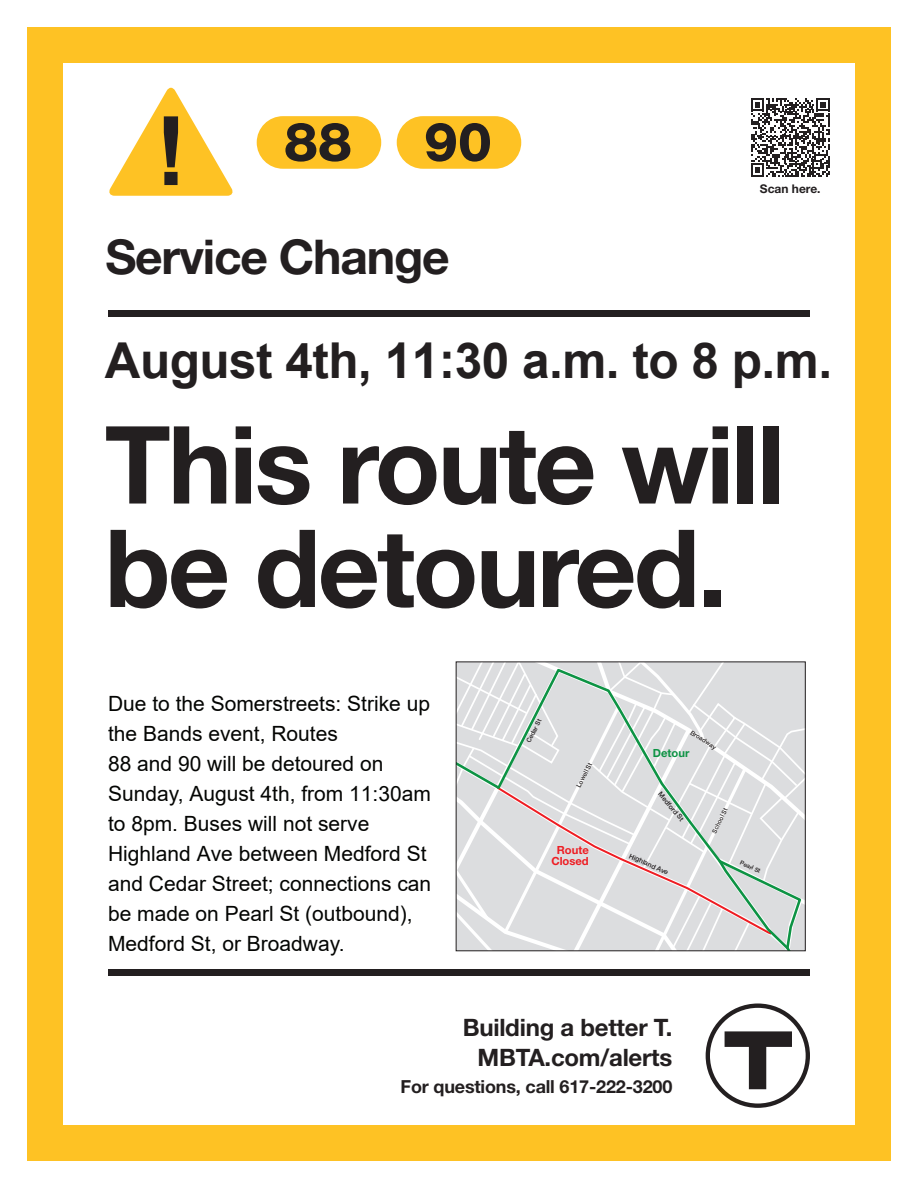
<style>
.page{position:relative;width:918px;height:1188px;background:#fff}
.page>*{position:absolute;margin:0;border:0;box-sizing:border-box;transform-origin:0 0}
.t1{font:700 108px/103.5px "Helvetica Neue LT Std";letter-spacing:-.025em;color:#231f20}
.t2{font:800 54px "Helvetica Neue LT Std";color:#231f20}
.t3{font:700 49.5px "Arial";letter-spacing:-.01em;color:#231f20}
.t4{font:700 48px "Helvetica Neue LT Std";letter-spacing:-.025em;color:#231f20}
.t5{font:700 24px/30px "Helvetica Neue LT Std";letter-spacing:-.01em;color:#231f20;text-align:right}
.t6{font:21px/30px "Arial";color:#040503}
.t7{font:700 18px "Helvetica Neue LT Std";letter-spacing:-.01em;color:#231f20}
.t8{font:700 12px "Helvetica Neue LT Std";color:#231f20}
.t9{font:700 11.25px/11.6px "Helvetica Neue LT Std";color:#ee1d23;text-align:center}
.t10{font:700 11.25px "Helvetica Neue LT Std";color:#0d9344}
.t11{font:500 6.9px "Helvetica Neue LT Std";color:#231f20}
.t12{font:500 6.3px "Helvetica Neue LT Std";color:#231f20}
.t13{font:500 6px "Helvetica Neue LT Std";color:#231f20}
</style>
<div class="page">
<div style="left:27px;top:27px;width:864px;height:1134px;border:36px solid #fec224"></div>
<div style="left:108px;top:969px;width:702px;height:7px;background:#231f20"></div>
<svg style="left:706px;top:1004px;width:104px;height:104px"></svg>
<svg style="left:109px;top:88px;width:124px;height:108px"></svg>
<svg style="left:751px;top:98px;width:79px;height:79px"></svg>
<svg style="left:458px;top:664px;width:346px;height:285px;background:#dbdede"></svg>
<div style="left:456px;top:662px;width:350px;height:289px;border:1px solid #231f20"></div>
<div style="left:108px;top:310px;width:702px;height:7px;background:#231f20"></div>
<div style="left:257px;top:116px;width:124px;height:53px;background:#fec224;border-radius:26px"></div>
<div style="left:397px;top:116px;width:124px;height:53px;background:#fec224;border-radius:26px"></div>
<h2 class="t2" style="left:284px;top:110px;width:70px">88</h2>
<h2 class="t2" style="left:424px;top:110px;width:70px">90</h2>
<h3 class="t4" style="left:105px;top:227px;width:346px">Service Change</h3>
<p class="t8" style="left:760px;top:182px;width:62px">Scan here.</p>
<h3 class="t3" style="left:105px;top:326px;width:729px">August 4th, 11:30 a.m. to 8 p.m.</h3>
<h1 class="t1" style="left:105px;top:411px;width:681px">This route will be detoured.</h1>
<p class="t6" style="left:108px;top:689px;width:325px">Due to the Somerstreets: Strike up the Bands event, Routes<br>88 and 90 will be detoured on<br>Sunday, August 4th, from 11:30am to 8pm. Buses will not serve<br>Highland Ave between Medford St and Cedar Street; connections can be made on Pearl St (outbound),<br>Medford St, or Broadway.</p>
<p class="t12" style="left:525px;top:741px;width:27px;rotate:-63deg">Cedar St</p>
<p class="t12" style="left:575px;top:785px;width:28px;rotate:-63deg">Lowell St</p>
<p class="t12" style="left:693px;top:729px;width:31px;rotate:33deg">Broadway</p>
<p class="t10" style="left:653px;top:746px;width:38px">Detour</p>
<p class="t11" style="left:663px;top:790px;width:37px;rotate:50deg">Medford St</p>
<p class="t13" style="left:711px;top:831px;width:28px;rotate:-64deg">School St</p>
<p class="t9" style="left:551px;top:844px;width:39px">Route<br>Closed</p>
<p class="t11" style="left:631px;top:852px;width:44px;rotate:24deg">Highland Ave</p>
<p class="t13" style="left:742px;top:859px;width:23px;rotate:24deg">Pearl St</p>
<p class="t5" style="left:463px;top:1012px;width:211px">Building a better T.<br>MBTA.com/alerts</p>
<p class="t7" style="left:401px;top:1075px;width:273px">For questions, call 617-222-3200</p>
</div>
